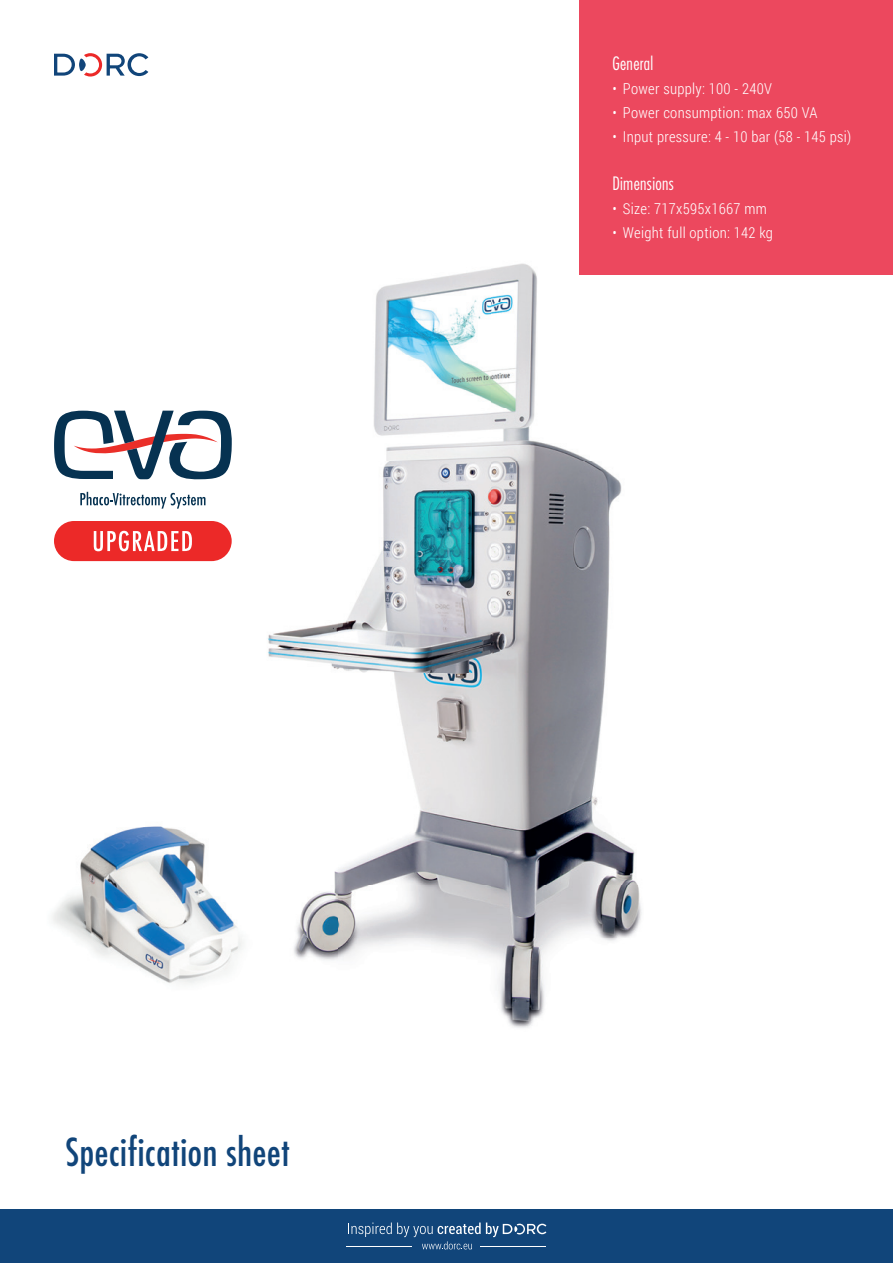
<style>
.page{position:relative;width:893px;height:1263px;background:#fff}
.page>*{position:absolute;margin:0;border:0;box-sizing:border-box;transform-origin:0 0}
.t1{font:condensed 37.5px "Futura";letter-spacing:.02em;color:#11457a}
.t2{font:300 condensed 18px "Futura";letter-spacing:.02em;color:#fff}
.t3{font:300 15px "Roboto Condensed";letter-spacing:.02em;color:#fff}
</style>
<div class="page">
<img style="left:186px;top:91px;width:561px;height:937px">
<img style="left:52px;top:748px;width:214px;height:280px">
<div style="left:580px;top:0;width:313px;height:274px;background:#ec485e"></div>
<div style="left:54px;top:521px;width:178px;height:40px;background:#ec2928;border-radius:20px"></div>
<svg style="left:54px;top:411px;width:178px;height:68px"></svg>
<svg style="left:80px;top:492px;width:125px;height:17px"></svg>
<svg style="left:94px;top:531px;width:98px;height:20px"></svg>
<svg style="left:54px;top:53px;width:94px;height:24px"></svg>
<div style="left:0;top:1209px;width:893px;height:54px;background:#11457a"></div>
<svg style="left:348px;top:1222px;width:198px;height:27px"></svg>
<hr style="left:481px;top:1246px;width:65px;height:1px;background:#fff">
<hr style="left:347px;top:1246px;width:65px;height:1px;background:#fff">
<p class="t2" style="left:612px;top:52px;width:43px">General</p>
<p class="t3" style="left:612px;top:78px;width:161px">• Power supply: 100 - 240V</p>
<p class="t3" style="left:612px;top:102px;width:207px">• Power consumption: max 650 VA</p>
<p class="t3" style="left:612px;top:126px;width:240px">• Input pressure: 4 - 10 bar (58 - 145 psi)</p>
<p class="t2" style="left:612px;top:172px;width:63px">Dimensions</p>
<p class="t3" style="left:612px;top:198px;width:156px">• Size: 717x595x1667 mm</p>
<p class="t3" style="left:612px;top:222px;width:162px">• Weight full option: 142 kg</p>
<h1 class="t1" style="left:66px;top:1128px;width:226px">Specification sheet</h1>
</div>
